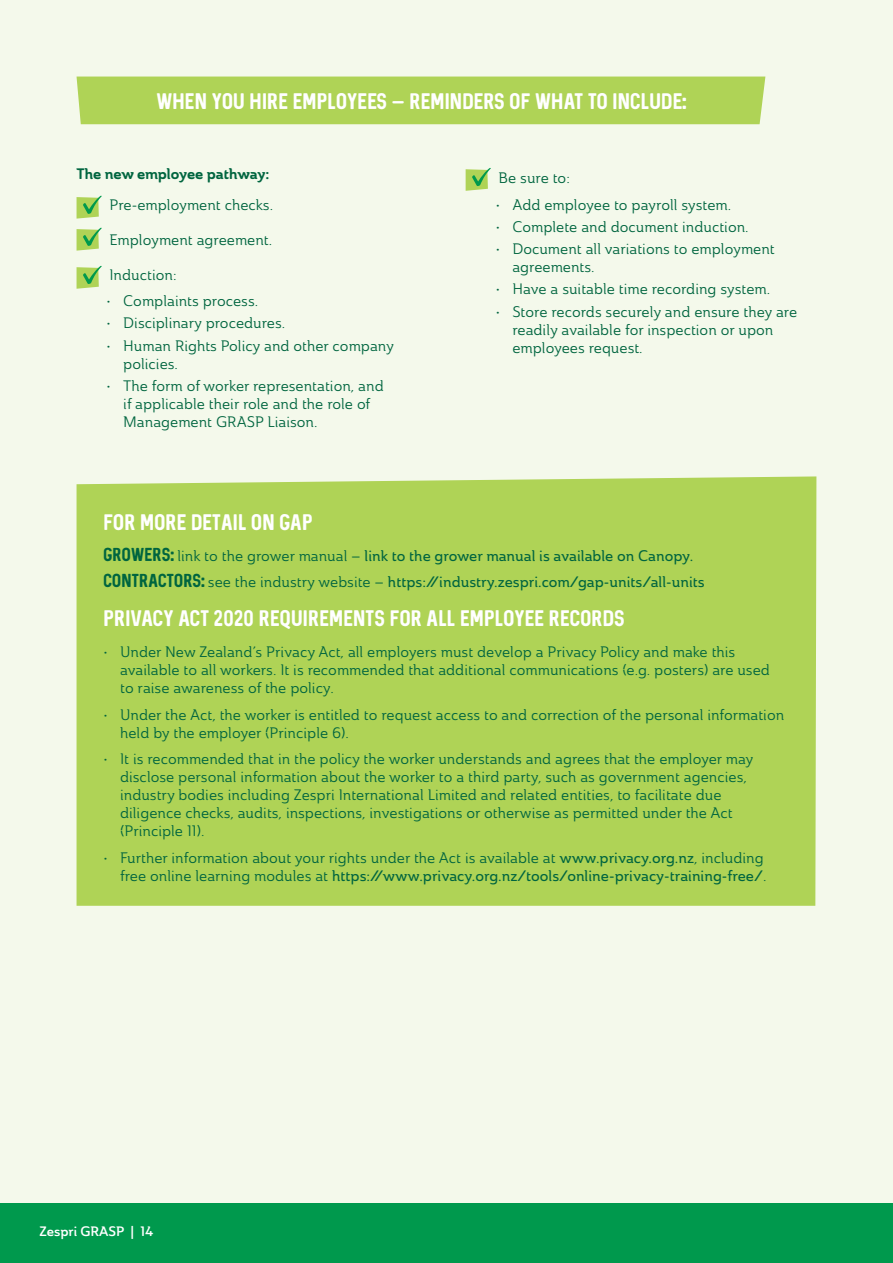
<style>
.page{position:relative;width:893px;height:1263px;background:#f4f9eb}
.page>*{position:absolute;margin:0;border:0;box-sizing:border-box;transform-origin:0 0}
.t1{font:18px "Sequel Neue";letter-spacing:-.025em;color:#fff}
.t2{font:15px/18px "Ainslie Nor Reg";color:#00653f}
.t3{font:15px/26.5px "Ainslie Nor Med";color:#00653f}
.t4{font:15px "Ainslie Nor Bol";color:#00653f}
.t5{font:10.5px "Ainslie Nor Dem";color:#fff}
.s1{font-family:"Sequel Neue"}
.s2{font-family:"Ainslie Nor Reg"}
.s3{font-family:"Ainslie Nor Med"}
</style>
<div class="page">
<div style="left:77px;top:476px;width:739px;height:430px;background:#afd356"></div>
<div style="left:77px;top:77px;width:688px;height:47px;background:#afd356"></div>
<svg style="left:77px;top:195px;width:25px;height:24px"></svg>
<svg style="left:77px;top:227px;width:25px;height:24px"></svg>
<svg style="left:77px;top:265px;width:25px;height:24px"></svg>
<svg style="left:466px;top:168px;width:25px;height:23px"></svg>
<div style="left:0;top:1203px;width:893px;height:60px;background:#00994d"></div>
<p class="t1" style="left:156px;top:88px;width:532px">WHEN YOU HIRE EMPLOYEES – REMINDERS OF WHAT TO INCLUDE:</p>
<p class="t4" style="left:77px;top:163px;width:194px">The new employee pathway:</p>
<p class="t2" style="left:110px;top:195px;width:165px">Pre-employment checks.</p>
<p class="t2" style="left:110px;top:230px;width:164px">Employment agreement.</p>
<p class="t2" style="left:110px;top:265px;width:69px">Induction:</p>
<p class="t2" style="left:106px;top:292px;width:153px">• Complaints process.</p>
<p class="t2" style="left:106px;top:314px;width:180px">• Disciplinary procedures.</p>
<p class="t2" style="left:123px;top:336px;width:272px;text-indent:-17px">• Human Rights Policy and other company policies.</p>
<p class="t2" style="left:123px;top:376px;width:262px;text-indent:-17px">• The form of worker representation, and if applicable their role and the role of<br>Management GRASP Liaison.</p>
<p class="t2" style="left:499px;top:169px;width:73px">Be sure to:</p>
<p class="t2" style="left:495px;top:195px;width:237px">• Add employee to payroll system.</p>
<p class="t2" style="left:495px;top:218px;width:255px">• Complete and document induction.</p>
<p class="t2" style="left:512px;top:240px;width:264px;text-indent:-17px">• Document all variations to employment agreements.</p>
<p class="t2" style="left:495px;top:280px;width:276px">• Have a suitable time recording system.</p>
<p class="t2" style="left:512px;top:302px;width:286px;text-indent:-17px">• Store records securely and ensure they are readily available for inspection or upon employees request.</p>
<p class="t1" style="left:103px;top:509px;width:211px">FOR MORE DETAIL ON GAP</p>
<p class="t3" style="left:103px;top:542px;width:603px"><span class="s1">GROWERS:</span> <span class="s2">link to the grower manual –</span> link to the grower manual is available on Canopy.<br><span class="s1">CONTRACTORS:</span> <span class="s2">see the industry website –</span> https://industry.zespri.com/gap-units/all-units</p>
<p class="t1" style="left:103px;top:606px;width:523px">PRIVACY ACT 2020 REQUIREMENTS FOR ALL EMPLOYEE RECORDS</p>
<p class="t2" style="left:120px;top:643px;width:651px;text-indent:-17px">• Under New Zealand’s Privacy Act, all employers must develop a Privacy Policy and make this available to all workers. It is recommended that additional communications (e.g. posters) are used to raise awareness of the policy.</p>
<p class="t2" style="left:120px;top:705px;width:666px;text-indent:-17px">• Under the Act, the worker is entitled to request access to and correction of the personal information held by the employer (Principle 6).</p>
<p class="t2" style="left:120px;top:750px;width:635px;text-indent:-17px">• It is recommended that in the policy the worker understands and agrees that the employer may disclose personal information about the worker to a third party, such as government agencies, industry bodies including Zespri International Limited and related entities, to facilitate due diligence checks, audits, inspections, investigations or otherwise as permitted under the Act (Principle 11).</p>
<p class="t2" style="left:103px;top:848px;width:662px">• Further information about your rights under the Act is available at <span class="s3">www.privacy.org.nz</span>, including</p>
<p class="t3" style="left:120px;top:862px;width:648px"><span class="s2">free online learning modules at</span> https://www.privacy.org.nz/tools/online-privacy-training-free/<span class="s2">.</span></p>
<p class="t5" style="left:40px;top:1223px;width:90px">Zespri GRASP | 14</p>
</div>
